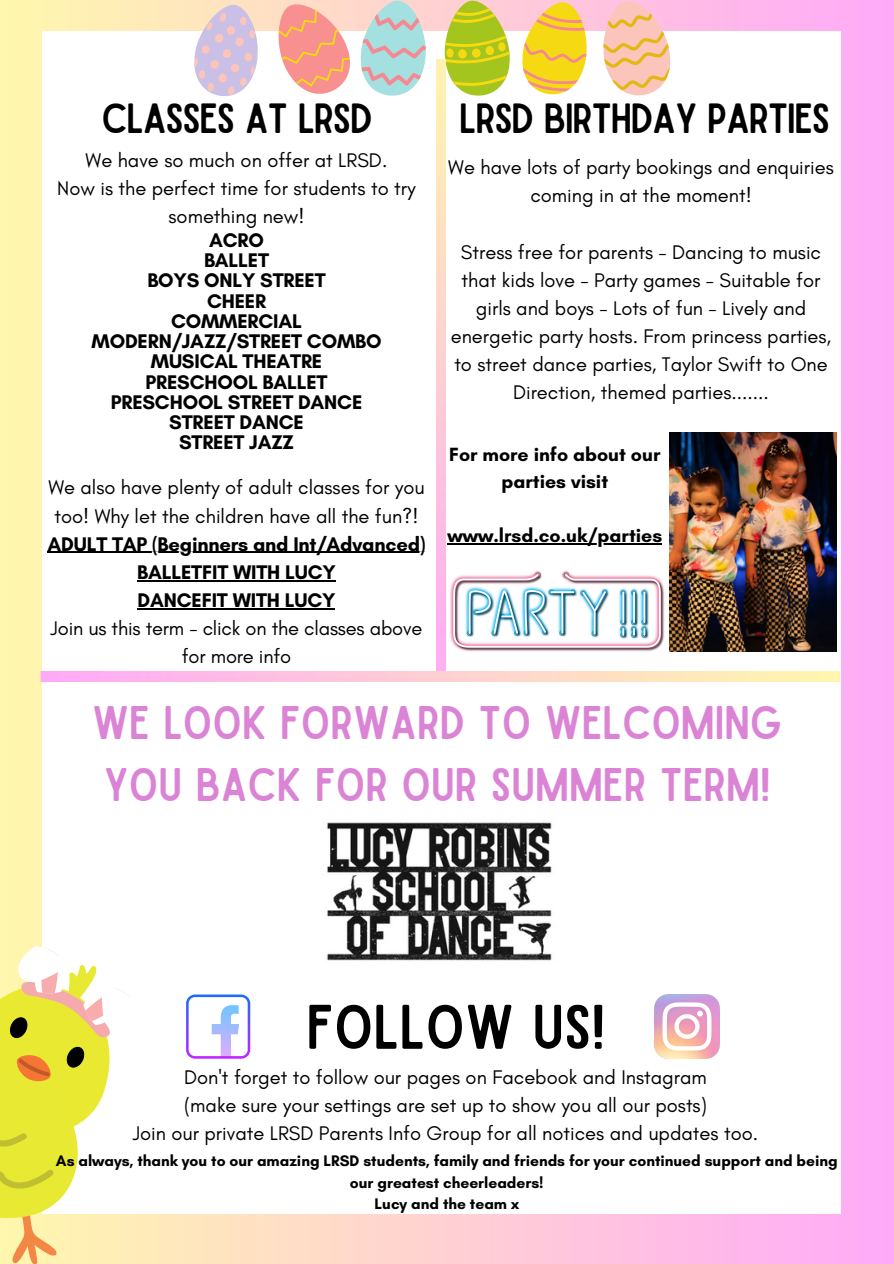
<style>
.page{position:relative;width:894px;height:1264px;background:#fff}
.page>*{position:absolute;margin:0;border:0;box-sizing:border-box;transform-origin:0 0}
.t1{font:60px "Sailors";color:#000}
.t2{font:45px/61.8px "Sailors";color:#db83d5}
.t3{font:40.35px "Sailors";letter-spacing:-.03em;color:#000}
.t4{font:20.1px/28.2px "Glacial Indifference";color:#000;text-align:center}
.t5{font:700 20.1px/20.2px "Glacial Indifference";letter-spacing:-.01em;color:#000;text-align:center}
.t6{font:700 19.5px/27px "Glacial Indifference";color:#000;text-align:center}
.t7{font:700 15.6px/21.3px "Glacial Indifference";color:#000;text-align:center}
</style>
<div class="page">
<div style="left:0;top:0;width:893px;height:1263px;background:linear-gradient(to right,#fff7ad,#ffaaf8)"></div>
<div style="left:42px;top:31px;width:798px;height:1182px;background:#fff"></div>
<img style="left:654px;top:994px;width:65px;height:64px">
<svg style="left:186px;top:994px;width:64px;height:64px"></svg>
<svg style="left:194px;top:5px;width:67px;height:91px;background:#decede"></svg>
<div style="left:207px;top:83px;width:7px;height:9px;background:#fbc5bb;border-radius:50%"></div>
<div style="left:230px;top:63px;width:9px;height:10px;background:#fbc5bb;border-radius:4px"></div>
<div style="left:210px;top:60px;width:9px;height:9px;background:#fbc5bb;border-radius:4px"></div>
<div style="left:218px;top:73px;width:9px;height:10px;background:#fbc5bb;border-radius:4px"></div>
<div style="left:226px;top:26px;width:9px;height:9px;background:#fbc5bb;border-radius:4px"></div>
<svg style="left:360px;top:1px;width:65px;height:95px;background:#c3d5d5"></svg>
<svg style="left:278px;top:3px;width:73px;height:91px;background:#f9af9f"></svg>
<svg style="left:603px;top:0;width:67px;height:96px;background:#f8c8b0"></svg>
<svg style="left:522px;top:2px;width:65px;height:93px;background:#f6d058"></svg>
<svg style="left:444px;top:0;width:66px;height:96px;background:#c5ce50"></svg>
<svg style="left:471px;top:48px;width:10px;height:10px"></svg>
<div style="left:485px;top:46px;width:9px;height:9px;background:#f4d913;border-radius:50%"></div>
<div style="left:458px;top:49px;width:9px;height:10px;background:#f4d913;border-radius:50%"></div>
<div style="left:446px;top:48px;width:8px;height:10px;background:#f4d913;border-radius:50%"></div>
<div style="left:498px;top:42px;width:7px;height:10px;background:#f4d913;border-radius:50%"></div>
<hr style="left:47px;top:552px;width:378px;height:1px;background:#000">
<hr style="left:137px;top:580px;width:198px;height:1px;background:#000">
<hr style="left:138px;top:608px;width:197px;height:1px;background:#000">
<img style="left:327px;top:822px;width:225px;height:139px">
<svg style="left:436px;top:59px;width:9px;height:612px;background:#ffcfd1"></svg>
<svg style="left:41px;top:671px;width:797px;height:10px;background:#ffcfd2"></svg>
<img style="left:669px;top:432px;width:167px;height:219px">
<svg style="left:0;top:946px;width:136px;height:317px"></svg>
<img style="left:450px;top:571px;width:215px;height:81px">
<hr style="left:447px;top:543px;width:215px;height:1px;background:#000">
<h3 class="t3" style="left:101px;top:103px;width:273px">CLASSES AT LRSD</h3>
<p class="t4" style="left:57px;top:146px;width:360px">We have so much on offer at LRSD.<br>Now is the perfect time for students to try something new!</p>
<p class="t5" style="left:92px;top:230px;width:291px">ACRO<br>BALLET<br>BOYS ONLY STREET<br>CHEER<br>COMMERCIAL<br>MODERN/JAZZ/STREET COMBO<br>MUSICAL THEATRE<br>PRESCHOOL BALLET<br>PRESCHOOL STREET DANCE<br>STREET DANCE<br>STREET JAZZ</p>
<p class="t4" style="left:48px;top:473px;width:377px">We also have plenty of adult classes for you too! Why let the children have all the fun?!</p>
<p class="t5" style="left:47px;top:529px;width:379px;line-height:28.2px">ADULT TAP (Beginners and Int/Advanced)<br>BALLETFIT WITH LUCY<br>DANCEFIT WITH LUCY</p>
<p class="t4" style="left:51px;top:614px;width:373px">Join us this term - click on the classes above for more info</p>
<h3 class="t3" style="left:459px;top:103px;width:372px">LRSD BIRTHDAY PARTIES</h3>
<p class="t4" style="left:448px;top:153px;width:387px">We have lots of party bookings and enquiries coming in at the moment!</p>
<p class="t4" style="left:450px;top:237px;width:382px">Stress free for parents - Dancing to music that kids love - Party games - Suitable for girls and boys - Lots of fun - Lively and energetic party hosts. From princess parties, to street dance parties, Taylor Swift to One Direction, themed parties.......</p>
<p class="t6" style="left:449px;top:440px;width:213px">For more info about our parties visit</p>
<p class="t6" style="left:447px;top:521px;width:216px">www.lrsd.co.uk/parties</p>
<h2 class="t2" style="left:92px;top:693px;width:691px">WE LOOK FORWARD TO WELCOMING<br>YOU BACK FOR OUR SUMMER TERM!</h2>
<h1 class="t1" style="left:306px;top:1004px;width:300px">FOLLOW US!</h1>
<p class="t4" style="left:133px;top:1062px;width:626px">Don't forget to follow our pages on Facebook and Instagram<br>(make sure your settings are set up to show you all our posts)<br>Join our private LRSD Parents Info Group for all notices and updates too.</p>
<p class="t7" style="left:56px;top:1150px;width:783px">As always, thank you to our amazing LRSD students, family and friends for your continued support and being our greatest cheerleaders!<br>Lucy and the team x</p>
</div>
